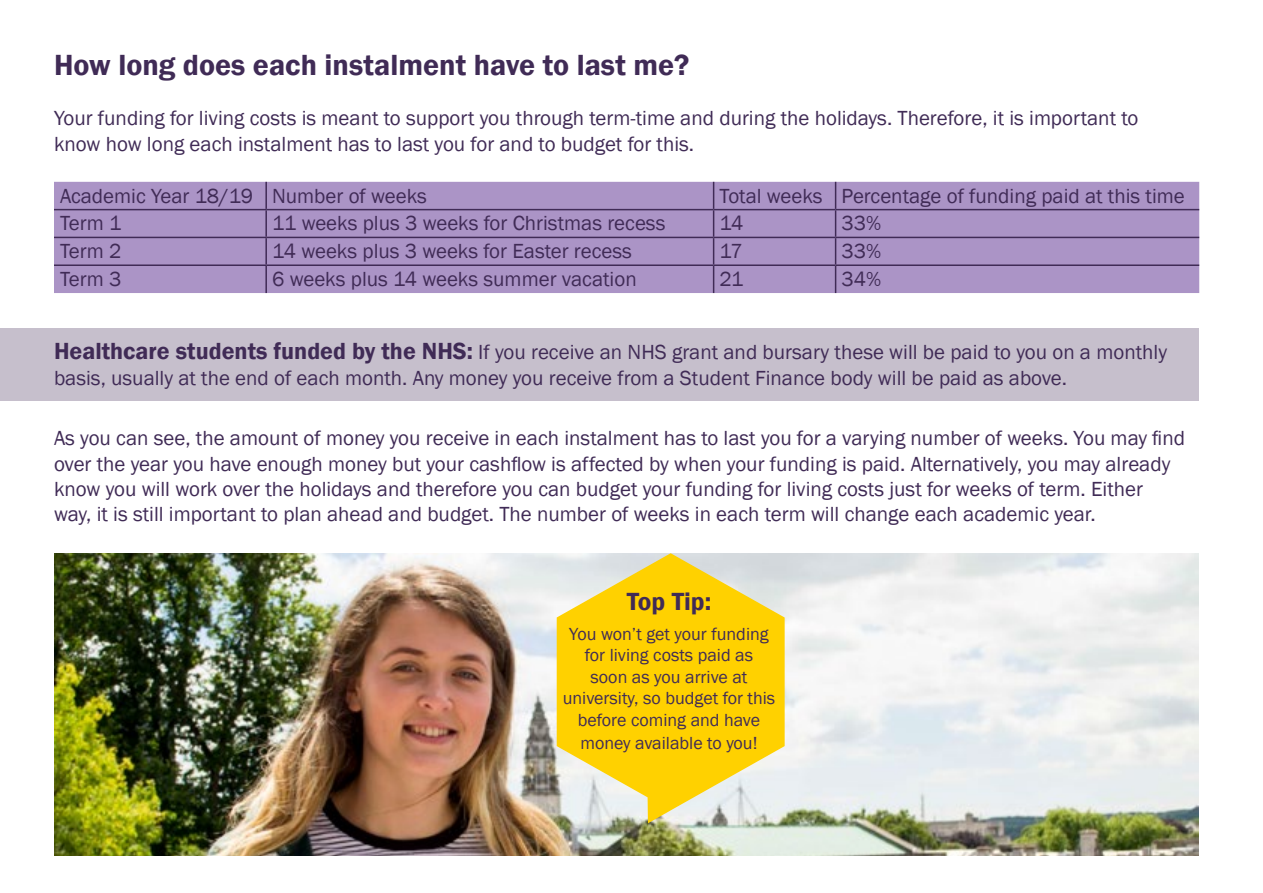
<style>
.page{position:relative;width:1263px;height:893px;background:#fff}
.page>*{position:absolute;margin:0;border:0;box-sizing:border-box;transform-origin:0 0}
.t1{font:600 30px "Franklin Gothic";color:#402b56}
.t2{font:600 25.5px "Franklin Gothic";color:#402b56}
.t3{font:21px/25.2px "Franklin Gothic";color:#402b56}
.t4{font:18px/21.6px "Franklin Gothic";color:#402b56;text-align:center}
.s1{font-weight:600;font-size:24px}
</style>
<div class="page">
<div style="left:54px;top:182px;width:1145px;height:111px;background:#ab94c6"></div>
<hr style="left:54px;top:209px;width:212px;height:1px;background:#402b56">
<hr style="left:266px;top:209px;width:448px;height:1px;background:#402b56">
<hr style="left:714px;top:209px;width:122px;height:1px;background:#402b56">
<hr style="left:836px;top:209px;width:363px;height:1px;background:#402b56">
<hr style="left:54px;top:237px;width:212px;height:1px;background:#402b56">
<hr style="left:266px;top:237px;width:448px;height:1px;background:#402b56">
<hr style="left:714px;top:237px;width:122px;height:1px;background:#402b56">
<hr style="left:836px;top:237px;width:363px;height:1px;background:#402b56">
<hr style="left:54px;top:264px;width:212px;height:2px;background:#402b56">
<hr style="left:266px;top:264px;width:448px;height:2px;background:#402b56">
<hr style="left:714px;top:264px;width:122px;height:2px;background:#402b56">
<hr style="left:836px;top:264px;width:363px;height:2px;background:#402b56">
<hr style="left:265px;top:182px;width:2px;height:27px;background:#402b56">
<hr style="left:265px;top:210px;width:2px;height:27px;background:#402b56">
<hr style="left:265px;top:238px;width:2px;height:26px;background:#402b56">
<hr style="left:265px;top:266px;width:2px;height:27px;background:#402b56">
<svg style="left:713px;top:182px;width:1px;height:111px"></svg>
<svg style="left:835px;top:182px;width:1px;height:111px"></svg>
<div style="left:0;top:329px;width:1198px;height:72px;background:#c6bfcc"></div>
<img style="left:54px;top:554px;width:1144px;height:302px">
<svg style="left:557px;top:553px;width:228px;height:270px;fill:#ffd100"></svg>
<h1 class="t1" style="left:54px;top:47px;width:637px">How long does each instalment have to last me?</h1>
<p class="t3" style="left:54px;top:106px;width:1086px">Your funding for living costs is meant to support you through term-time and during the holidays. Therefore, it is important to know how long each instalment has to last you for and to budget for this.</p>
<p class="t3" style="left:60px;top:183px;width:368px">Academic Year 18/19 Number of weeks</p>
<p class="t3" style="left:720px;top:183px;width:467px">Total weeks Percentage of funding paid at this time</p>
<p class="t3" style="left:60px;top:211px;width:63px">Term 1</p>
<p class="t3" style="left:272px;top:211px;width:395px">11 weeks plus 3 weeks for Christmas recess</p>
<p class="t3" style="left:720px;top:211px;width:25px">14</p>
<p class="t3" style="left:842px;top:211px;width:41px">33%</p>
<p class="t3" style="left:60px;top:239px;width:63px">Term 2</p>
<p class="t3" style="left:272px;top:239px;width:361px">14 weeks plus 3 weeks for Easter recess</p>
<p class="t3" style="left:720px;top:239px;width:25px">17</p>
<p class="t3" style="left:842px;top:239px;width:41px">33%</p>
<p class="t3" style="left:60px;top:267px;width:63px">Term 3</p>
<p class="t3" style="left:272px;top:267px;width:366px">6 weeks plus 14 weeks summer vacation</p>
<p class="t3" style="left:720px;top:267px;width:25px">21</p>
<p class="t3" style="left:842px;top:267px;width:41px">34%</p>
<p class="t3" style="left:54px;top:340px;width:1114px"><span class="s1">Healthcare students funded by the NHS:</span> If you receive an NHS grant and bursary these will be paid to you on a monthly basis, usually at the end of each month. Any money you receive from a Student Finance body will be paid as above.</p>
<p class="t3" style="left:54px;top:426px;width:1133px">As you can see, the amount of money you receive in each instalment has to last you for a varying number of weeks. You may find over the year you have enough money but your cashflow is affected by when your funding is paid. Alternatively, you may already know you will work over the holidays and therefore you can budget your funding for living costs just for weeks of term. Either way, it is still important to plan ahead and budget. The number of weeks in each term will change each academic year.</p>
<p class="t2" style="left:627px;top:586px;width:86px">Top Tip:</p>
<p class="t4" style="left:563px;top:623px;width:214px">You won’t get your funding for living costs paid as<br>soon as you arrive at university, so budget for this before coming and have</p>
<p class="t4" style="left:580px;top:733px;width:179px">money available to you!</p>
</div>
